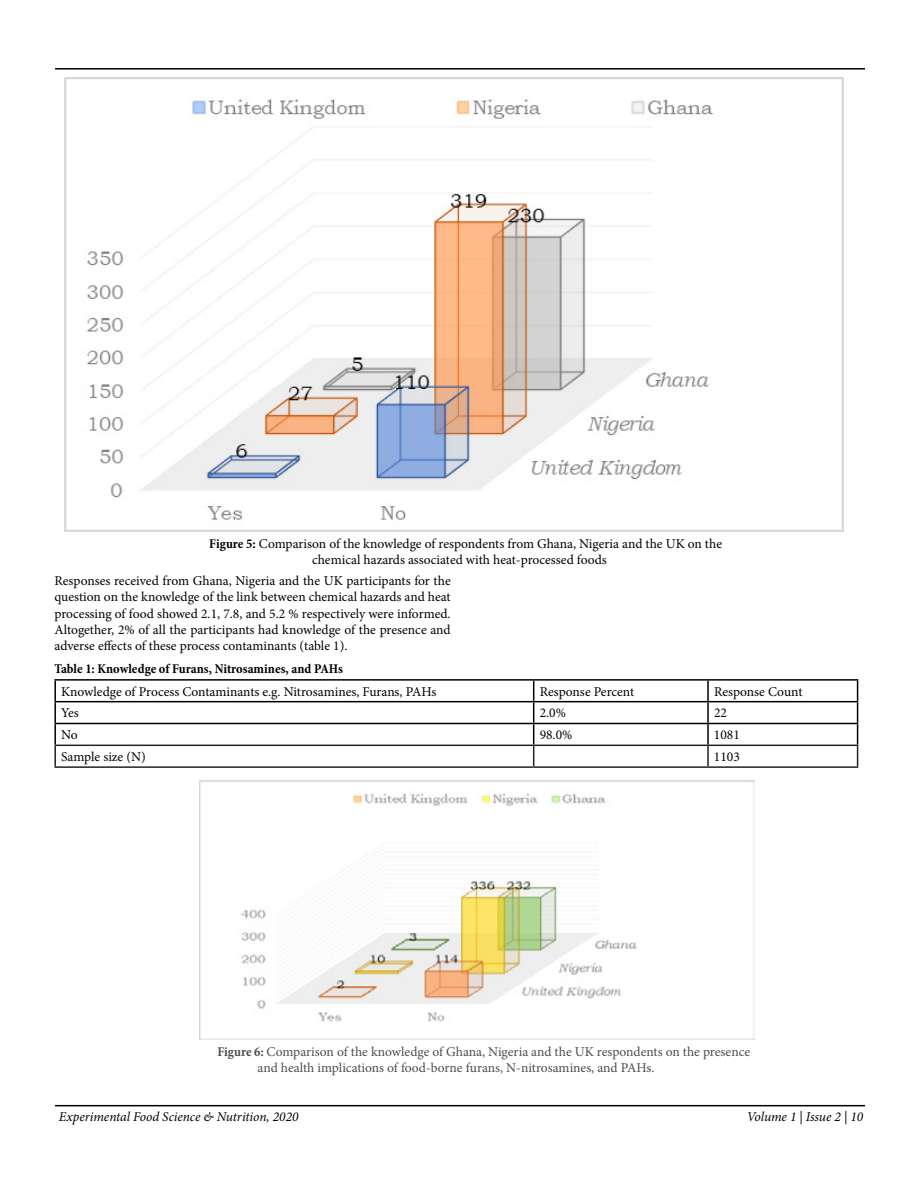
<style>
.page{position:relative;width:918px;height:1188px;background:#fff}
.page>*{position:absolute;margin:0;border:0;box-sizing:border-box;transform-origin:0 0}
.t1{font:13.5px/16.2px "Minion Pro";color:#000;text-align:justify}
.t2{font:13.5px/16.2px "Minion Pro";letter-spacing:-.005em;color:#4d4d4f}
.t3{font:italic 13.5px "Minion Pro";letter-spacing:-.005em;color:#000}
.t4{font:700 condensed 13.5px "Minion Pro";letter-spacing:-.005em;color:#000}
.s1{font-weight:700;font-stretch:condensed}
</style>
<div class="page">
<hr style="left:55px;top:68px;width:810px;height:2px;background:#000">
<hr style="left:55px;top:1105px;width:810px;height:1px;background:#000">
<img style="left:64px;top:77px;width:780px;height:455px">
<hr style="left:54px;top:679px;width:480px;height:2px;background:#000">
<hr style="left:54px;top:681px;width:2px;height:20px;background:#000">
<hr style="left:534px;top:679px;width:174px;height:2px;background:#000">
<hr style="left:708px;top:679px;width:150px;height:2px;background:#000">
<hr style="left:54px;top:701px;width:480px;height:1px;background:#000">
<hr style="left:54px;top:702px;width:2px;height:21px;background:#000">
<hr style="left:54px;top:723px;width:480px;height:1px;background:#000">
<hr style="left:54px;top:724px;width:2px;height:21px;background:#000">
<hr style="left:54px;top:745px;width:480px;height:1px;background:#222223">
<hr style="left:54px;top:746px;width:2px;height:20px;background:#222223">
<svg style="left:55px;top:681px;width:803px;height:85px"></svg>
<hr style="left:54px;top:766px;width:480px;height:2px;background:#222223">
<hr style="left:534px;top:766px;width:174px;height:2px;background:#222223">
<hr style="left:708px;top:766px;width:150px;height:2px;background:#222223">
<img style="left:199px;top:781px;width:556px;height:259px">
<p class="t1" style="left:312px;top:536px;width:411px;text-indent:-103px"><span class="s1">Figure 5:</span> Comparison of the knowledge of respondents from Ghana, Nigeria and the UK on the chemical hazards associated with heat-processed foods</p>
<p class="t1" style="left:54px;top:573px;width:398px">Responses received from Ghana, Nigeria and the UK participants for the question on the knowledge of the link between chemical hazards and heat processing of food showed 2.1, 7.8, and 5.2 % respectively were informed.<br>Altogether, 2% of all the participants had knowledge of the presence and adverse effects of these process contaminants (table 1).</p>
<p class="t4" style="left:54px;top:660px;width:290px">Table 1: Knowledge of Furans, Nitrosamines, and PAHs</p>
<p class="t1" style="left:61px;top:683px;width:377px">Knowledge of Process Contaminants e.g. Nitrosamines, Furans, PAHs</p>
<p class="t1" style="left:540px;top:683px;width:96px">Response Percent</p>
<p class="t1" style="left:714px;top:683px;width:90px">Response Count</p>
<p class="t1" style="left:61px;top:705px;width:19px">Yes</p>
<p class="t1" style="left:540px;top:705px;width:28px">2.0%</p>
<p class="t1" style="left:714px;top:705px;width:14px">22</p>
<p class="t1" style="left:61px;top:727px;width:18px">No</p>
<p class="t1" style="left:540px;top:727px;width:34px">98.0%</p>
<p class="t1" style="left:714px;top:727px;width:27px">1081</p>
<p class="t1" style="left:61px;top:749px;width:86px">Sample size (N)</p>
<p class="t1" style="left:714px;top:749px;width:27px">1103</p>
<p class="t2" style="left:258px;top:1043px;width:494px;text-indent:-40px"><span class="s1">Figure 6:</span> Comparison of the knowledge of Ghana, Nigeria and the UK respondents on the presence and health implications of food-borne furans, N-nitrosamines, and PAHs.</p>
<p class="t3" style="left:59px;top:1108px;width:241px">Experimental Food Science &amp; Nutrition, 2020</p>
<p class="t3" style="left:747px;top:1108px;width:118px">Volume 1 | Issue 2 | 10</p>
</div>
